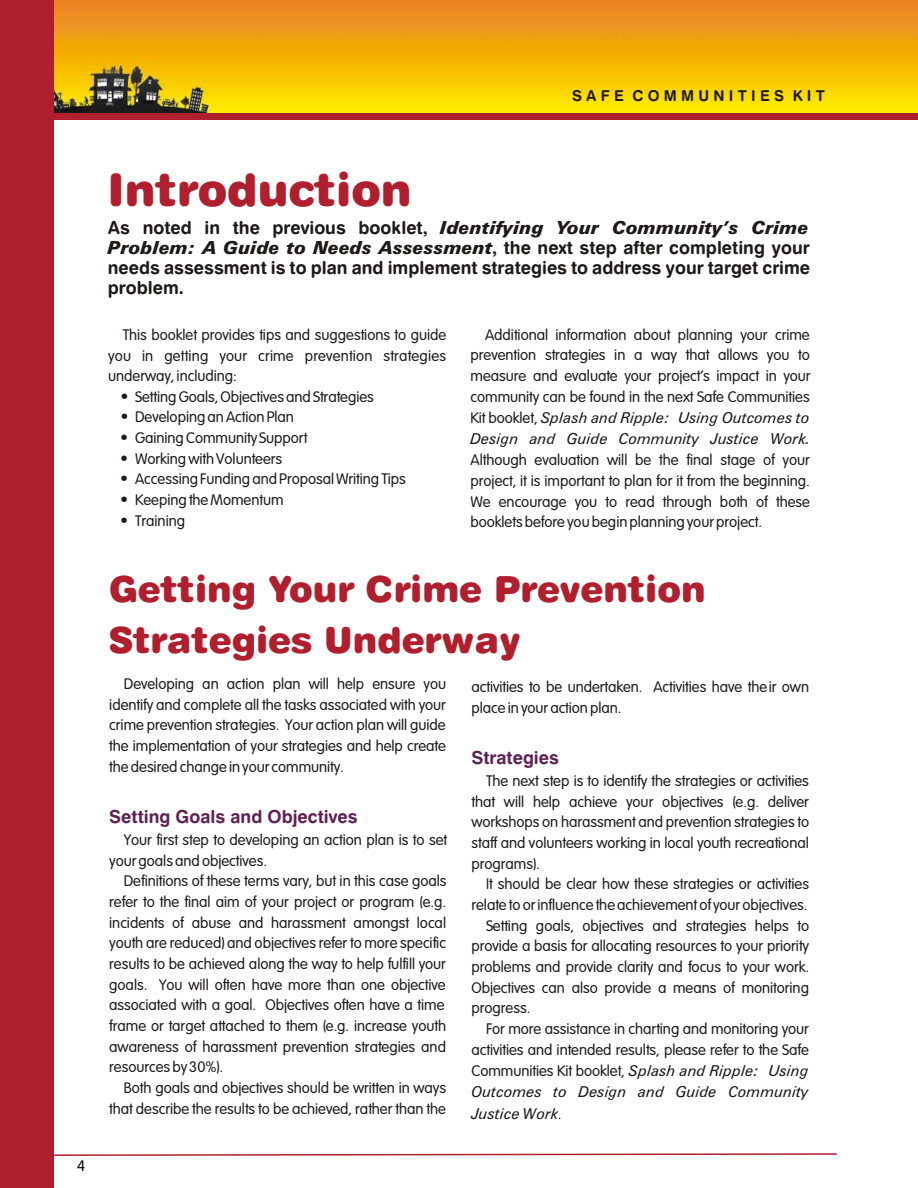
<style>
.page{position:relative;width:918px;height:1188px;background:#fff}
.page>*{position:absolute;margin:0;border:0;box-sizing:border-box;transform-origin:0 0}
.t1{font:45px "Swis 721 Blk Rnd BT";color:#b01f2e}
.t2{font:36px/51.8px "Swis 721 Blk Rnd BT";color:#b01f2e}
.t3{font:italic 18px/20px "Zurich Blk BT";color:#1f1a17}
.t4{font:18px/19.8px "Swis 721 Bd Rnd BT";color:#1f1a17}
.t5{font:18px "Swis 721 Bd Rnd BT";color:#5e2154}
.t6{font:15px/20.7px "VAG Rounded Lt";color:#1f1a17;text-align:justify}
.t7{font:italic 15px/21.6px "Zurich BT";color:#1f1a17}
.t8{font:15px "Swis 721 Bd Rnd BT";letter-spacing:.285em;color:#1f1a17}
.t9{font:15px "VAG Rounded Lt";color:#000}
.s1{font-family:"Swis 721 Bd Rnd BT";font-style:normal}
.s2{font-family:"VAG Rounded Lt";font-style:normal}
.s3{font-family:"Zurich BT";font-style:italic}
</style>
<div class="page">
<img style="left:54px;top:0;width:864px;height:114px">
<div style="left:0;top:0;width:54px;height:1188px;background:#b01f2e"></div>
<div style="left:51px;top:114px;width:867px;height:6px;background:#b01f2e"></div>
<svg style="left:54px;top:1153px;width:783px;height:3px"></svg>
<p class="t8" style="left:572px;top:90px;width:254px">SAFE COMMUNITIES KIT</p>
<p class="t9" style="left:77px;top:1159px;width:10px">4</p>
<h1 class="t1" style="left:108px;top:171px;width:305px">Introduction</h1>
<p class="t3" style="left:108px;top:219px;width:703px"><span class="s1">As noted in the previous booklet,</span> Identifying Your Community’s Crime<br>Problem: A Guide to Needs Assessment<span class="s1">, the next step after completing your</span></p>
<p class="t4" style="left:108px;top:259px;width:704px">needs assessment is to plan and implement strategies to address your target crime problem.</p>
<p class="t6" style="left:123px;top:325px;width:325px">This booklet provides tips and suggestions to guide</p>
<p class="t6" style="left:108px;top:346px;width:339px">you in getting your crime prevention strategies</p>
<p class="t6" style="left:108px;top:367px;width:130px">underway, including:</p>
<p class="t6" style="left:135px;top:387px;width:240px">Setting Goals, Objectives and Strategies</p>
<p class="t6" style="left:135px;top:408px;width:160px">Developing an Action Plan</p>
<p class="t6" style="left:135px;top:429px;width:174px">Gaining Community Support</p>
<p class="t6" style="left:135px;top:449px;width:149px">Working with Volunteers</p>
<p class="t6" style="left:135px;top:470px;width:272px">Accessing Funding and Proposal Writing Tips</p>
<p class="t6" style="left:135px;top:491px;width:150px">Keeping the Momentum</p>
<p class="t6" style="left:135px;top:511px;width:51px">Training</p>
<p class="t6" style="left:471px;top:325px;width:342px;text-indent:15px">Additional information about planning your crime prevention strategies in a way that allows you to measure and evaluate your project's impact in your community can be found in the next Safe Communities</p>
<p class="t7" style="left:471px;top:408px;width:341px"><span class="s2">Kit booklet,</span> Splash and Ripple: Using Outcomes to<br>Design and Guide Community Justice Work.</p>
<p class="t6" style="left:471px;top:451px;width:341px">Although evaluation will be the final stage of your project, it is important to plan for it from the beginning.<br>We encourage you to read through both of these booklets before you begin planning your project.</p>
<h2 class="t2" style="left:109px;top:566px;width:598px">Getting Your Crime Prevention<br>Strategies Underway</h2>
<p class="t6" style="left:109px;top:674px;width:338px;text-indent:15px">Developing an action plan will help ensure you identify and complete all the tasks associated with your crime prevention strategies. Your action plan will guide the implementation of your strategies and help create the desired change in your community.</p>
<p class="t6" style="left:471px;top:677px;width:339px">activities to be undertaken. Activities have their own place in your action plan.</p>
<p class="t5" style="left:471px;top:751px;width:89px">Strategies</p>
<p class="t6" style="left:471px;top:771px;width:339px;text-indent:15px">The next step is to identify the strategies or activities that will help achieve your objectives (e.g. deliver workshops on harassment and prevention strategies to staff and volunteers working in local youth recreational programs).</p>
<p class="t6" style="left:486px;top:875px;width:324px">It should be clear how these strategies or activities</p>
<p class="t6" style="left:471px;top:895px;width:337px">relate to or influence the achievement of your objectives.</p>
<p class="t6" style="left:486px;top:916px;width:324px">Setting goals, objectives and strategies helps to</p>
<p class="t6" style="left:471px;top:937px;width:339px">provide a basis for allocating resources to your priority</p>
<p class="t6" style="left:471px;top:957px;width:339px">problems and provide clarity and focus to your work.</p>
<p class="t6" style="left:471px;top:978px;width:339px">Objectives can also provide a means of monitoring</p>
<p class="t6" style="left:471px;top:999px;width:60px">progress.</p>
<p class="t6" style="left:486px;top:1019px;width:324px">For more assistance in charting and monitoring your</p>
<p class="t6" style="left:471px;top:1040px;width:339px">activities and intended results, please refer to the Safe</p>
<p class="t6" style="left:471px;top:1061px;width:339px">Communities Kit booklet, <span class="s3">Splash and Ripple: Using</span></p>
<p class="t7" style="left:471px;top:1083px;width:339px">Outcomes to Design and Guide Community<br>Justice Work<span class="s2">.</span></p>
<p class="t5" style="left:109px;top:810px;width:250px">Setting Goals and Objectives</p>
<p class="t6" style="left:109px;top:831px;width:339px;text-indent:15px">Your first step to developing an action plan is to set your goals and objectives.</p>
<p class="t6" style="left:109px;top:872px;width:339px;text-align:left;text-indent:15px">Definitions of these terms vary, but in this case goals refer to the final aim of your project or program (e.g. incidents of abuse and harassment amongst local youth are reduced) and objectives refer to more specific results to be achieved along the way to help fulfill your goals. You will often have more than one objective associated with a goal. Objectives often have a time frame or target attached to them (e.g. increase youth awareness of harassment prevention strategies and resources by 30%).</p>
<p class="t6" style="left:109px;top:1078px;width:338px;text-align:right">Both goals and objectives should be written in ways that describe the results to be achieved, rather than the</p>
</div>
